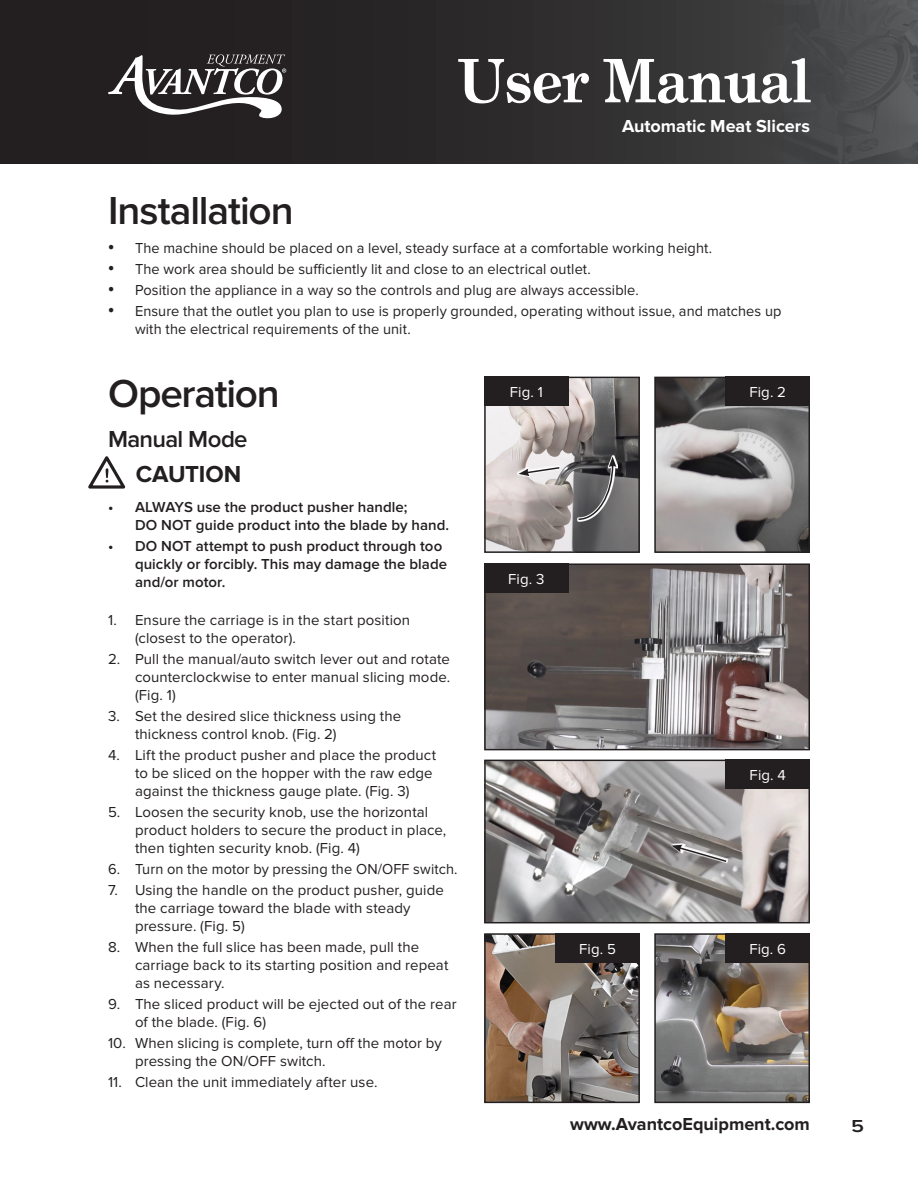
<style>
.page{position:relative;width:918px;height:1188px;background:#fff}
.page>*{position:absolute;margin:0;border:0;box-sizing:border-box;transform-origin:0 0}
.t1{font:700 60px "Grad";color:#fff}
.t2{font:600 40.5px "Proxima Nova";letter-spacing:-.03em;color:#231f20}
.t3{font:600 24px "Proxima Nova";letter-spacing:-.03em;color:#231f20}
.t4{font:700 24px "Proxima Nova";letter-spacing:-.005em;color:#231f20}
.t5{font:700 18px "Proxima Nova";color:#231f20}
.t6{font:700 18px "Proxima Nova";color:#fff}
.t7{font:600 18px "Proxima Nova";color:#231f20;scale:1.2 1}
.t8{font:15px/18px "Proxima Nova";letter-spacing:.005em;color:#231f20}
.t9{font:600 15px/18px "Proxima Nova";letter-spacing:.005em;color:#231f20}
.t10{font:15px "Proxima Nova";letter-spacing:.01em;color:#fff}
.s1{font-family:"Times New Roman";font-size:18px}
</style>
<div class="page">
<svg style="left:0;top:0;width:731px;height:164px;background:#2a2728"></svg>
<img style="left:731px;top:0;width:187px;height:164px">
<svg style="left:108px;top:54px;width:178px;height:66px"></svg>
<svg style="left:88px;top:456px;width:38px;height:33px"></svg>
<img style="left:487px;top:380px;width:150px;height:170px">
<div style="left:484px;top:377px;width:156px;height:176px;border:2px solid #231f20"></div>
<img style="left:487px;top:566px;width:320px;height:181px">
<div style="left:484px;top:563px;width:326px;height:187px;border:2px solid #231f20"></div>
<img style="left:487px;top:763px;width:320px;height:157px">
<div style="left:484px;top:760px;width:326px;height:163px;border:2px solid #231f20"></div>
<img style="left:487px;top:936px;width:150px;height:164px">
<div style="left:484px;top:933px;width:156px;height:170px;border:2px solid #231f20"></div>
<img style="left:657px;top:936px;width:150px;height:164px">
<div style="left:654px;top:933px;width:156px;height:170px;border:2px solid #231f20"></div>
<img style="left:657px;top:380px;width:150px;height:170px">
<div style="left:654px;top:377px;width:156px;height:176px;border:2px solid #231f20"></div>
<div style="left:484px;top:377px;width:85px;height:29px;background:#231f20"></div>
<div style="left:484px;top:563px;width:85px;height:30px;background:#231f20"></div>
<div style="left:726px;top:377px;width:84px;height:29px;background:#231f20"></div>
<div style="left:726px;top:760px;width:84px;height:29px;background:#231f20"></div>
<div style="left:555px;top:933px;width:85px;height:30px;background:#231f20"></div>
<div style="left:726px;top:933px;width:84px;height:30px;background:#231f20"></div>
<svg style="left:577px;top:455px;width:41px;height:67px"></svg>
<svg style="left:577px;top:457px;width:39px;height:64px;background:#636264"></svg>
<svg style="left:517px;top:466px;width:44px;height:12px"></svg>
<svg style="left:668px;top:840px;width:61px;height:27px;background:#8e8b8a"></svg>
<p class="t2" style="left:108px;top:187px;width:187px">Installation</p>
<h1 class="t1" style="left:458px;top:43px;width:353px">User Manual</h1>
<p class="t6" style="left:622px;top:115px;width:189px">Automatic Meat Slicers</p>
<p class="t8" style="left:108px;top:240px;width:606px"><span class="s1">•</span> The machine should be placed on a level, steady surface at a comfortable working height.</p>
<p class="t8" style="left:108px;top:261px;width:484px"><span class="s1">•</span> The work area should be sufficiently lit and close to an electrical outlet.</p>
<p class="t8" style="left:108px;top:282px;width:532px"><span class="s1">•</span> Position the appliance in a way so the controls and plug are always accessible.</p>
<p class="t8" style="left:135px;top:303px;width:648px;text-indent:-27px"><span class="s1">•</span> Ensure that the outlet you plan to use is properly grounded, operating without issue, and matches up with the electrical requirements of the unit.</p>
<p class="t2" style="left:108px;top:370px;width:173px">Operation</p>
<p class="t3" style="left:108px;top:425px;width:141px">Manual Mode</p>
<p class="t4" style="left:136px;top:460px;width:107px">CAUTION</p>
<p class="t9" style="left:135px;top:498px;width:316px;text-indent:-27px">• ALWAYS use the product pusher handle;<br>DO NOT guide product into the blade by hand.</p>
<p class="t9" style="left:135px;top:537px;width:314px;text-indent:-27px">• DO NOT attempt to push product through too quickly or forcibly. This may damage the blade and/or motor.</p>
<p class="t8" style="left:135px;top:611px;width:277px;text-indent:-27px">1. Ensure the carriage is in the start position (closest to the operator).</p>
<p class="t8" style="left:135px;top:650px;width:317px;text-align:justify;text-indent:-27px">2. Pull the manual/auto switch lever out and rotate counterclockwise to enter manual slicing mode. (Fig. 1)</p>
<p class="t8" style="left:135px;top:707px;width:268px;text-indent:-27px">3. Set the desired slice thickness using the thickness control knob. (Fig. 2)</p>
<p class="t8" style="left:135px;top:746px;width:303px;text-indent:-27px">4. Lift the product pusher and place the product to be sliced on the hopper with the raw edge against the thickness gauge plate. (Fig. 3)</p>
<p class="t8" style="left:135px;top:803px;width:313px;text-indent:-27px">5. Loosen the security knob, use the horizontal product holders to secure the product in place, then tighten security knob. (Fig. 4)</p>
<p class="t8" style="left:108px;top:860px;width:351px">6. Turn on the motor by pressing the ON/OFF switch.</p>
<p class="t8" style="left:135px;top:881px;width:310px;text-indent:-27px">7. Using the handle on the product pusher, guide the carriage toward the blade with steady pressure. (Fig. 5)</p>
<p class="t8" style="left:135px;top:938px;width:315px;text-indent:-27px">8. When the full slice has been made, pull the carriage back to its starting position and repeat as necessary.</p>
<p class="t8" style="left:135px;top:995px;width:323px;text-indent:-27px">9. The sliced product will be ejected out of the rear of the blade. (Fig. 6)</p>
<p class="t8" style="left:135px;top:1034px;width:308px;text-indent:-27px">10. When slicing is complete, turn off the motor by pressing the ON/OFF switch.</p>
<p class="t8" style="left:108px;top:1073px;width:271px">11. Clean the unit immediately after use.</p>
<p class="t10" style="left:510px;top:384px;width:35px">Fig. 1</p>
<p class="t10" style="left:508px;top:571px;width:38px">Fig. 3</p>
<p class="t10" style="left:749px;top:384px;width:38px">Fig. 2</p>
<p class="t10" style="left:750px;top:767px;width:38px">Fig. 4</p>
<p class="t10" style="left:579px;top:940px;width:38px">Fig. 5</p>
<p class="t10" style="left:749px;top:940px;width:38px">Fig. 6</p>
<p class="t5" style="left:570px;top:1114px;width:241px">www.AvantcoEquipment.com</p>
<p class="t7" style="left:851px;top:1116px;width:12px">5</p>
</div>
